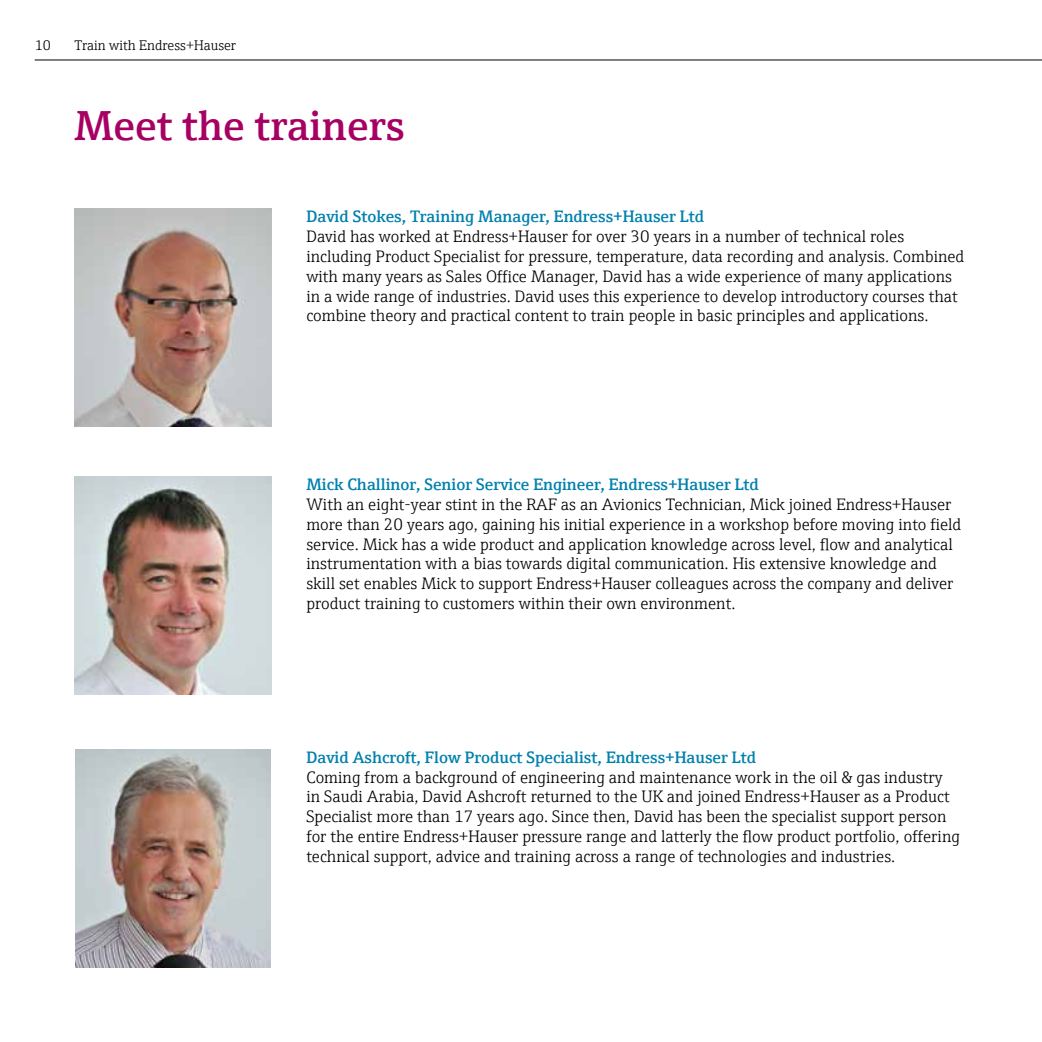
<style>
.page{position:relative;width:1042px;height:1042px;background:#fff}
.page>*{position:absolute;margin:0;border:0;box-sizing:border-box;transform-origin:0 0}
.t1{font:600 42px "E+H Serif";color:#a70063}
.t2{font:300 16.62px/19.9px "E+H Serif";color:#000}
.t3{font:600 16.62px "E+H Serif";color:#0081ad}
.t4{font:300 14px "E+H Serif";color:#000}
</style>
<div class="page">
<hr style="left:35px;top:60px;width:1007px;height:1px;background:#000">
<img style="left:74px;top:208px;width:198px;height:219px">
<img style="left:74px;top:476px;width:198px;height:218px">
<img style="left:75px;top:749px;width:196px;height:218px">
<p class="t4" style="left:35px;top:35px;width:18px">10</p>
<p class="t4" style="left:74px;top:35px;width:163px">Train with Endress+Hauser</p>
<h1 class="t1" style="left:74px;top:94px;width:332px">Meet the trainers</h1>
<p class="t3" style="left:306px;top:203px;width:399px">David Stokes, Training Manager, Endress+Hauser Ltd</p>
<p class="t2" style="left:306px;top:225px;width:659px">David has worked at Endress+Hauser for over 30 years in a number of technical roles including Product Specialist for pressure, temperature, data recording and analysis. Combined with many years as Sales Office Manager, David has a wide experience of many applications in a wide range of industries. David uses this experience to develop introductory courses that combine theory and practical content to train people in basic principles and applications.</p>
<p class="t3" style="left:306px;top:471px;width:454px">Mick Challinor, Senior Service Engineer, Endress+Hauser Ltd</p>
<p class="t2" style="left:306px;top:493px;width:656px">With an eight-year stint in the RAF as an Avionics Technician, Mick joined Endress+Hauser more than 20 years ago, gaining his initial experience in a workshop before moving into field service. Mick has a wide product and application knowledge across level, flow and analytical instrumentation with a bias towards digital communication. His extensive knowledge and skill set enables Mick to support Endress+Hauser colleagues across the company and deliver product training to customers within their own environment.</p>
<p class="t3" style="left:306px;top:744px;width:451px">David Ashcroft, Flow Product Specialist, Endress+Hauser Ltd</p>
<p class="t2" style="left:306px;top:766px;width:655px">Coming from a background of engineering and maintenance work in the oil &amp; gas industry in Saudi Arabia, David Ashcroft returned to the UK and joined Endress+Hauser as a Product Specialist more than 17 years ago. Since then, David has been the specialist support person for the entire Endress+Hauser pressure range and latterly the flow product portfolio, offering technical support, advice and training across a range of technologies and industries.</p>
</div>
